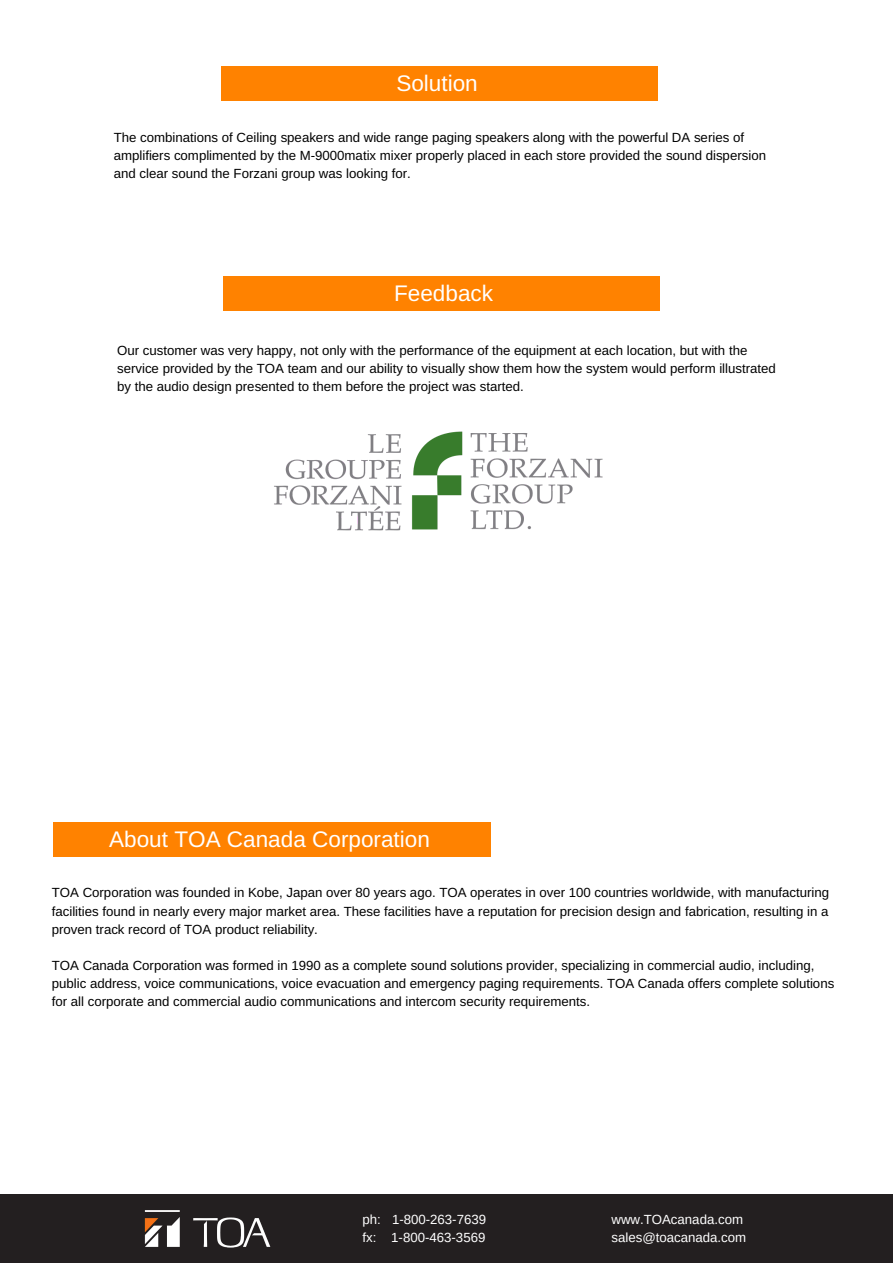
<style>
.page{position:relative;width:893px;height:1263px;background:#fff}
.page>*{position:absolute;margin:0;border:0;box-sizing:border-box;transform-origin:0 0}
.t1{font:22.5px "Arimo";color:#fff}
.t2{font:13.2px/18px "Arimo";color:#000}
.t3{font:13.2px/18px "Arimo";color:#fff}
</style>
<div class="page">
<div style="left:221px;top:66px;width:437px;height:35px;background:#ff8200"></div>
<div style="left:223px;top:276px;width:437px;height:35px;background:#ff8200"></div>
<div style="left:53px;top:822px;width:438px;height:35px;background:#ff8200"></div>
<div style="left:0;top:1194px;width:893px;height:69px;background:#231f20"></div>
<img style="left:144px;top:1210px;width:127px;height:38px">
<img style="left:274px;top:431px;width:329px;height:100px">
<h1 class="t1" style="left:396px;top:71px;width:83px">Solution</h1>
<p class="t2" style="left:114px;top:128px;width:654px">The combinations of Ceiling speakers and wide range paging speakers along with the powerful DA series of amplifiers complimented by the M-9000matix mixer properly placed in each store provided the sound dispersion and clear sound the Forzani group was looking for.</p>
<h1 class="t1" style="left:394px;top:280px;width:100px">Feedback</h1>
<p class="t2" style="left:117px;top:341px;width:660px">Our customer was very happy, not only with the performance of the equipment at each location, but with the service provided by the TOA team and our ability to visually show them how the system would perform illustrated by the audio design presented to them before the project was started.</p>
<h1 class="t1" style="left:109px;top:826px;width:322px">About TOA Canada Corporation</h1>
<p class="t2" style="left:52px;top:884px;width:779px;text-align:justify">TOA Corporation was founded in Kobe, Japan over 80 years ago. TOA operates in over 100 countries worldwide, with manufacturing facilities found in nearly every major market area. These facilities have a reputation for precision design and fabrication, resulting in a proven track record of TOA product reliability.</p>
<p class="t2" style="left:52px;top:956px;width:784px">TOA Canada Corporation was formed in 1990 as a complete sound solutions provider, specializing in commercial audio, including, public address, voice communications, voice evacuation and emergency paging requirements. TOA Canada offers complete solutions for all corporate and commercial audio communications and intercom security requirements.</p>
<p class="t3" style="left:363px;top:1210px;width:125px">ph: 1-800-263-7639 fx: 1-800-463-3569</p>
<p class="t3" style="left:611px;top:1210px;width:136px">www.TOAcanada.com sales@toacanada.com</p>
</div>
